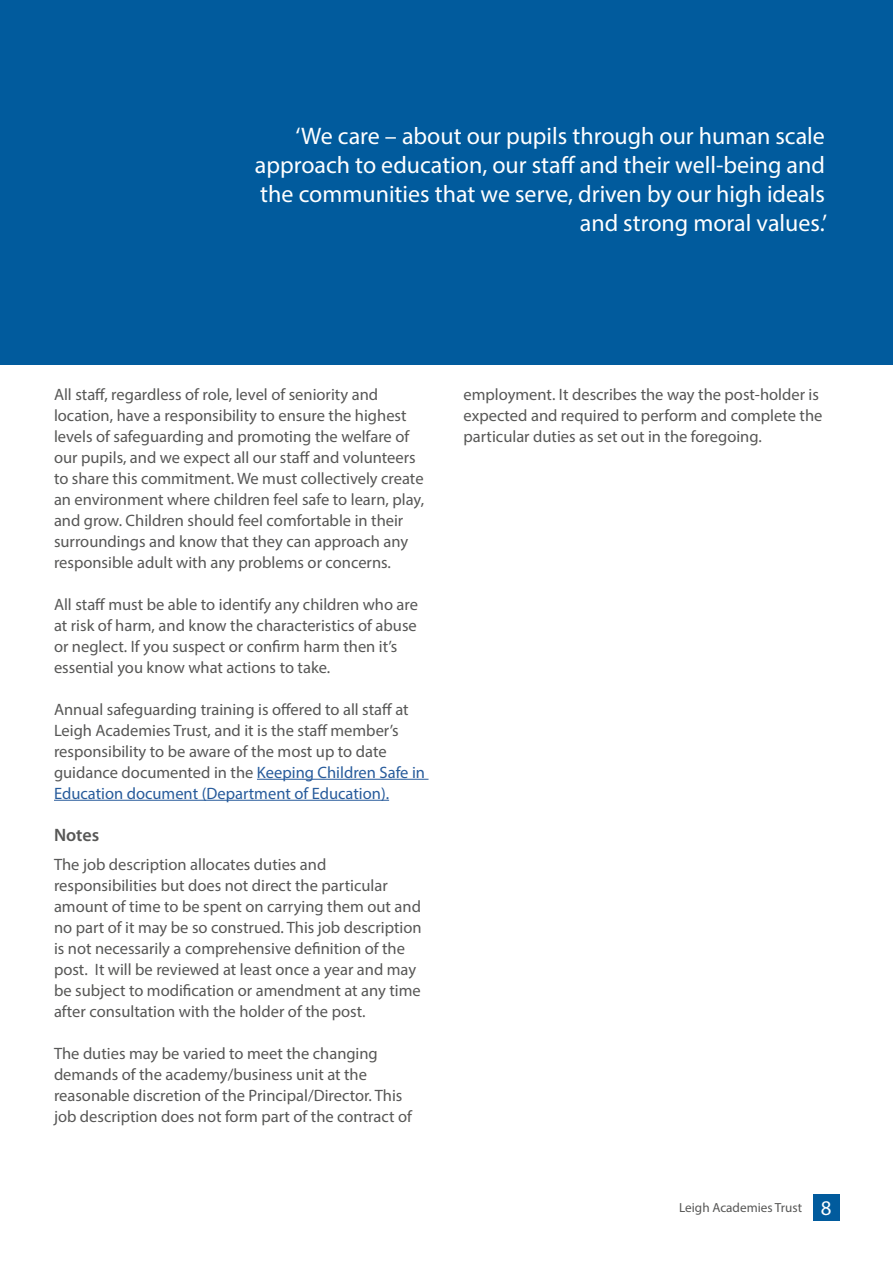
<style>
.page{position:relative;width:893px;height:1263px;background:#fff}
.page>*{position:absolute;margin:0;border:0;box-sizing:border-box;transform-origin:0 0}
.t1{font:24px/28.8px "Myriad Pro";color:#fff;text-align:right}
.t2{font:600 18px "Myriad Pro";color:#575756}
.t3{font:16.5px/21px "Myriad Pro";color:#575756}
.t4{font:13.2px "Myriad Pro";color:#575756}
.s1{color:#275b9b}
.s2{font-size:20.85px;color:#fff}
</style>
<div class="page">
<hr style="left:257px;top:779px;width:172px;height:1px;background:#275b9b">
<hr style="left:54px;top:800px;width:335px;height:1px;background:#275b9b">
<div style="left:813px;top:1194px;width:26px;height:27px;background:#015b9d"></div>
<div style="left:0;top:0;width:893px;height:364px;background:#015b9d"></div>
<h1 class="t1" style="left:255px;top:121px;width:574px">‘We care – about our pupils through our human scale approach to education, our staff and their well-being and the communities that we serve, driven by our high ideals and strong moral values.’</h1>
<p class="t3" style="left:54px;top:383px;width:372px">All staff, regardless of role, level of seniority and location, have a responsibility to ensure the highest levels of safeguarding and promoting the welfare of our pupils, and we expect all our staff and volunteers to share this commitment. We must collectively create an environment where children feel safe to learn, play, and grow. Children should feel comfortable in their surroundings and know that they can approach any responsible adult with any problems or concerns.</p>
<p class="t3" style="left:54px;top:593px;width:365px">All staff must be able to identify any children who are at risk of harm, and know the characteristics of abuse or neglect. If you suspect or confirm harm then it’s essential you know what actions to take.</p>
<p class="t3" style="left:54px;top:698px;width:373px">Annual safeguarding training is offered to all staff at Leigh Academies Trust, and it is the staff member’s responsibility to be aware of the most up to date guidance documented in the <span class="s1">Keeping Children Safe in Education document (Department of Education).</span></p>
<p class="t2" style="left:54px;top:823px;width:47px">Notes</p>
<p class="t3" style="left:54px;top:854px;width:369px">The job description allocates duties and responsibilities but does not direct the particular amount of time to be spent on carrying them out and no part of it may be so construed. This job description is not necessarily a comprehensive definition of the post. It will be reviewed at least once a year and may be subject to modification or amendment at any time after consultation with the holder of the post.</p>
<p class="t3" style="left:54px;top:1043px;width:359px">The duties may be varied to meet the changing demands of the academy/business unit at the reasonable discretion of the Principal/Director. This job description does not form part of the contract of</p>
<p class="t3" style="left:463px;top:383px;width:360px">employment. It describes the way the post-holder is expected and required to perform and complete the particular duties as set out in the foregoing.</p>
<p class="t4" style="left:679px;top:1199px;width:154px">Leigh Academies Trust <span class="s2">8</span></p>
</div>
